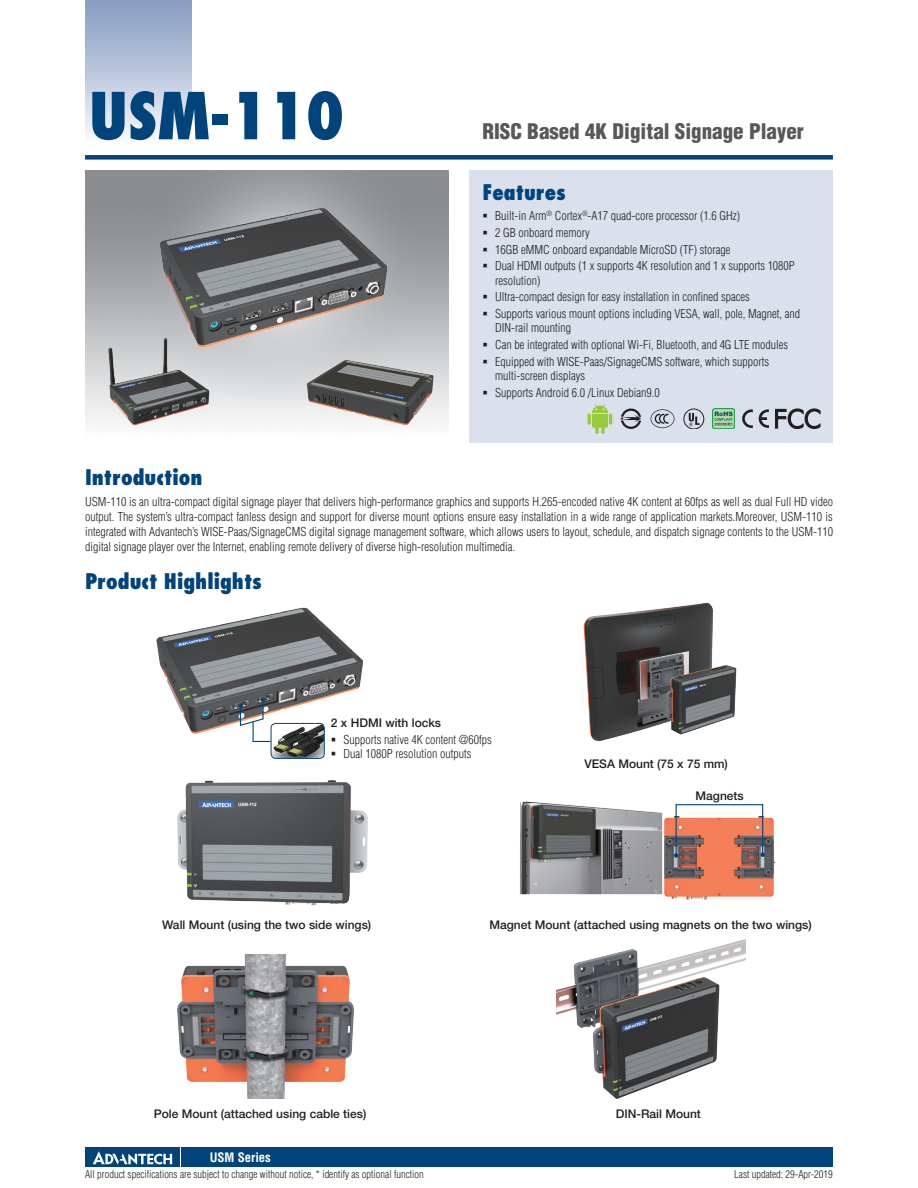
<style>
.page{position:relative;width:918px;height:1188px;background:#fff}
.page>*{position:absolute;margin:0;border:0;box-sizing:border-box;transform-origin:0 0}
.t1{font:800 condensed 63px "Futura";color:#00447b}
.t2{font:800 condensed 21px "Futura";color:#00447b}
.t3{font:900 condensed 21px "Helvetica";color:#57585a}
.t4{font:700 condensed 12.75px "Helvetica";color:#fff}
.t5{font:300 condensed 12px/16.8px "Helvetica";color:#231f20}
.t6{font:500 12px "Helvetica Neue";color:#231f20}
.t7{font:300 condensed 10.5px "Helvetica";color:#231f20}
</style>
<div class="page">
<div style="left:85px;top:155px;width:748px;height:5px;background:#00447b"></div>
<div style="left:85px;top:0;width:106px;height:143px;background:linear-gradient(to bottom,#839ac1,#f8f8fc)"></div>
<div style="left:182px;top:1147px;width:651px;height:20px;background:#00447b"></div>
<div style="left:85px;top:1147px;width:95px;height:20px;background:#00447b"></div>
<svg style="left:93px;top:1151px;width:79px;height:14px"></svg>
<div style="left:470px;top:170px;width:363px;height:272px;background:#dae1ed"></div>
<img style="left:520px;top:801px;width:126px;height:94px">
<img style="left:177px;top:954px;width:177px;height:144px">
<img style="left:646px;top:811px;width:130px;height:89px">
<img style="left:156px;top:607px;width:207px;height:127px">
<img style="left:713px;top:409px;width:21px;height:20px">
<svg style="left:742px;top:409px;width:11px;height:19px"></svg>
<svg style="left:759px;top:409px;width:10px;height:19px"></svg>
<svg style="left:775px;top:409px;width:46px;height:20px"></svg>
<svg style="left:651px;top:409px;width:23px;height:19px"></svg>
<div style="left:684px;top:409px;width:20px;height:20px;border:1px solid #231f20;border-radius:50%"></div>
<svg style="left:689px;top:413px;width:11px;height:13px"></svg>
<svg style="left:595px;top:423px;width:4px;height:11px"></svg>
<svg style="left:601px;top:423px;width:4px;height:11px"></svg>
<svg style="left:588px;top:404px;width:24px;height:24px"></svg>
<img style="left:271px;top:723px;width:53px;height:35px">
<div style="left:271px;top:723px;width:54px;height:36px;border:1px solid #00447b;border-radius:5px"></div>
<svg style="left:674px;top:804px;width:91px;height:54px"></svg>
<img style="left:148px;top:204px;width:246px;height:151px">
<img style="left:95px;top:332px;width:122px;height:102px">
<img style="left:177px;top:780px;width:191px;height:126px">
<img style="left:583px;top:602px;width:154px;height:140px">
<img style="left:557px;top:939px;width:189px;height:160px">
<svg style="left:238px;top:697px;width:34px;height:46px"></svg>
<img style="left:297px;top:349px;width:146px;height:85px">
<svg style="left:621px;top:409px;width:20px;height:20px"></svg>
<h1 class="t1" style="left:89px;top:76px;width:257px">USM-110</h1>
<h2 class="t3" style="left:482px;top:119px;width:323px">RISC Based 4K Digital Signage Player</h2>
<h2 class="t2" style="left:482px;top:179px;width:85px">Features</h2>
<p class="t5" style="left:495px;top:207px;width:301px">Built-in Arm<sup>®</sup> Cortex<sup>®</sup>-A17 quad-core processor (1.6 GHz)<br>2 GB onboard memory<br>16GB eMMC onboard expandable MicroSD (TF) storage<br>Dual HDMI outputs (1 x supports 4K resolution and 1 x supports 1080P</p>
<p class="t5" style="left:495px;top:272px;width:307px">resolution)<br>Ultra-compact design for easy installation in confined spaces<br>Supports various mount options including VESA, wall, pole, Magnet, and</p>
<p class="t5" style="left:495px;top:320px;width:294px">DIN-rail mounting<br>Can be integrated with optional Wi-Fi, Bluetooth, and 4G LTE modules<br>Equipped with WISE-Paas/SignageCMS software, which supports</p>
<p class="t5" style="left:495px;top:367px;width:166px">multi-screen displays<br>Supports Android 6.0 /Linux Debian9.0</p>
<h2 class="t2" style="left:85px;top:464px;width:119px">Introduction</h2>
<p class="t5" style="left:85px;top:494px;width:750px;line-height:15px;text-align:justify">USM-110 is an ultra-compact digital signage player that delivers high-performance graphics and supports H.265-encoded native 4K content at 60fps as well as dual Full HD video output. The system’s ultra-compact fanless design and support for diverse mount options ensure easy installation in a wide range of application markets.Moreover, USM-110 is integrated with Advantech’s WISE-Paas/SignageCMS digital signage management software, which allows users to layout, schedule, and dispatch signage contents to the USM-110 digital signage player over the Internet, enabling remote delivery of diverse high-resolution multimedia.</p>
<h2 class="t2" style="left:85px;top:568px;width:178px">Product Highlights</h2>
<p class="t6" style="left:331px;top:716px;width:112px">2 x HDMI with locks</p>
<p class="t5" style="left:344px;top:733px;width:150px;line-height:14.2px">Supports native 4K content @60fps<br>Dual 1080P resolution outputs</p>
<p class="t6" style="left:584px;top:757px;width:145px">VESA Mount (75 x 75 mm)</p>
<p class="t6" style="left:696px;top:789px;width:50px">Magnets</p>
<p class="t6" style="left:162px;top:917px;width:211px">Wall Mount (using the two side wings)</p>
<p class="t6" style="left:490px;top:917px;width:324px">Magnet Mount (attached using magnets on the two wings)</p>
<p class="t6" style="left:154px;top:1107px;width:214px">Pole Mount (attached using cable ties)</p>
<p class="t6" style="left:616px;top:1107px;width:87px">DIN-Rail Mount</p>
<p class="t4" style="left:210px;top:1150px;width:63px">USM Series</p>
<p class="t7" style="left:85px;top:1168px;width:340px">All product specifications are subject to change without notice, * identify as optional function</p>
<p class="t7" style="left:734px;top:1168px;width:100px">Last updated: 29-Apr-2019</p>
</div>
